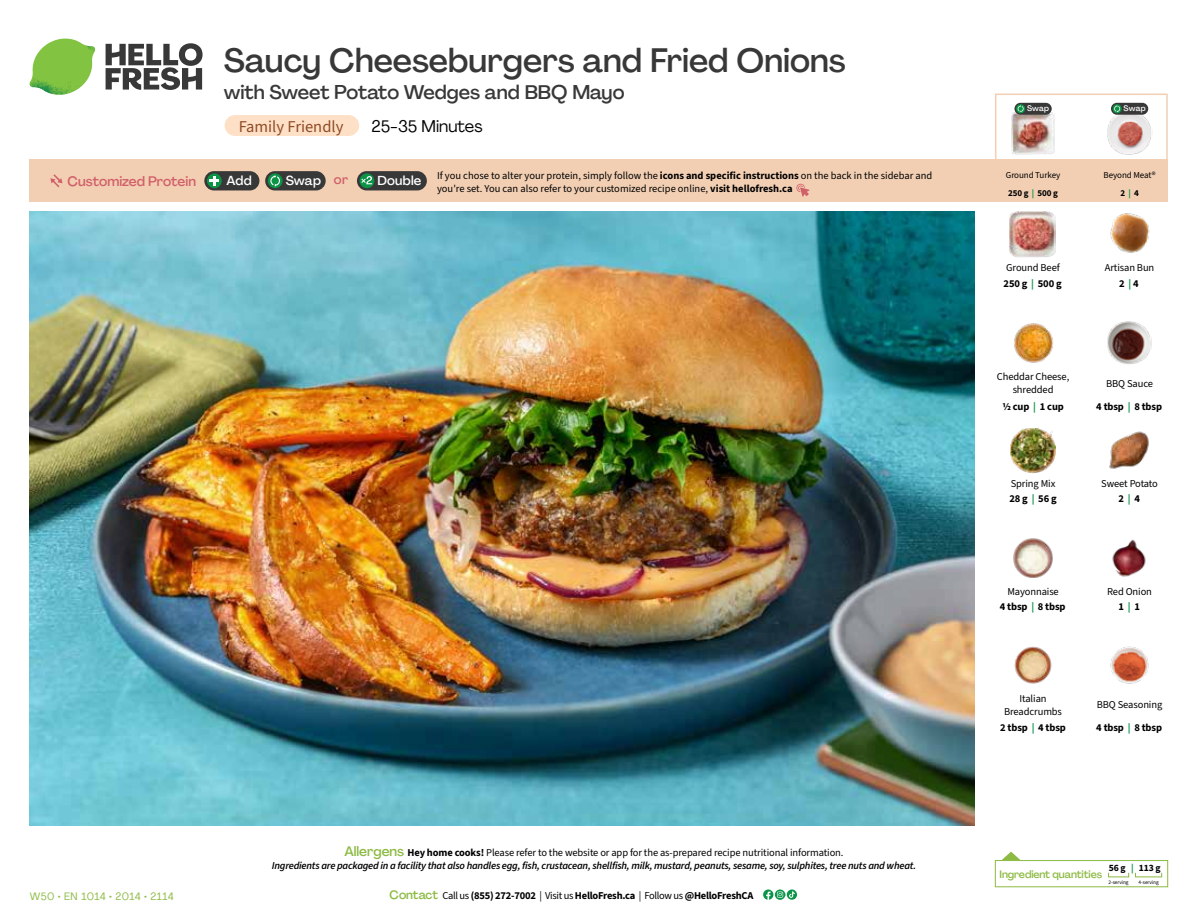
<style>
.page{position:relative;width:1188px;height:918px;background:#fff}
.page>*{position:absolute;margin:0;border:0;box-sizing:border-box;transform-origin:0 0}
.t1{font:500 33px "Agrandir";color:#383839}
.t2{font:500 19.5px "Agrandir";color:#383839}
.t3{font:16.5px "Source Sans 3";color:#8e4b25}
.t4{font:16.5px "Agrandir";color:#000}
.t5{font:500 13.5px "Agrandir";color:#d15f6a}
.t6{font:500 12.9px "Agrandir";letter-spacing:.015em;color:#fff}
.t7{font:10.5px/13.5px "Source Sans 3";letter-spacing:-.01em;color:#000;text-align:center}
.t8{font:italic 600 10.5px/13.5px "Source Sans 3";letter-spacing:-.02em;color:#000;text-align:center}
.t9{font:10.5px/22.5px "Source Sans 3";letter-spacing:-.02em;color:#000;text-align:center}
.t10{font:10.5px "Agrandir";letter-spacing:.045em;color:#8cba42}
.t11{font:500 10.5px "Agrandir";letter-spacing:-.01em;color:#8cba42}
.t12{font:9.6px "Source Sans 3";color:#000}
.t13{font:9px/17.5px "Source Sans 3";letter-spacing:-.01em;color:#000;text-align:center}
.t14{font:500 7.95px "Agrandir";letter-spacing:.01em;color:#fff}
.t15{font:5.25px "Source Sans 3";letter-spacing:-.01em;color:#000}
.s1{color:#d15f6a}
.s2{font-style:inherit}
.s3{font-family:"Agrandir";font-weight:500;font-style:normal;font-size:13.5px;color:#8cba42}
.s4{font-weight:400;font-style:normal}
.s5{font-family:"Agrandir";font-weight:500;font-size:12px;color:#8cba42}
.s6{color:#0b9446}
</style>
<div class="page">
<svg style="left:106px;top:43px;width:97px;height:47px"></svg>
<svg style="left:34px;top:39px;width:59px;height:38px"></svg>
<img style="left:65px;top:39px;width:30px;height:25px">
<img style="left:33px;top:60px;width:56px;height:10px">
<img style="left:29px;top:64px;width:58px;height:31px">
<img style="left:64px;top:70px;width:25px;height:24px">
<img style="left:30px;top:211px;width:945px;height:615px">
<img style="left:1014px;top:323px;width:40px;height:40px">
<img style="left:1107px;top:321px;width:44px;height:43px">
<img style="left:1011px;top:428px;width:45px;height:46px">
<img style="left:1109px;top:431px;width:40px;height:38px">
<img style="left:1013px;top:538px;width:40px;height:40px">
<img style="left:1112px;top:539px;width:34px;height:38px">
<img style="left:1014px;top:646px;width:38px;height:38px">
<img style="left:1110px;top:213px;width:40px;height:40px">
<img style="left:1010px;top:212px;width:45px;height:45px">
<img style="left:1110px;top:646px;width:39px;height:38px">
<div style="left:30px;top:160px;width:1138px;height:42px;background:#f2cfb3"></div>
<svg style="left:50px;top:174px;width:12px;height:13px"></svg>
<div style="left:265px;top:171px;width:61px;height:19px;background:#383839;border-radius:10px"></div>
<svg style="left:268px;top:173px;width:15px;height:15px"></svg>
<svg style="left:270px;top:175px;width:10px;height:12px"></svg>
<div style="left:204px;top:171px;width:55px;height:19px;background:#383839;border-radius:10px"></div>
<div style="left:207px;top:173px;width:15px;height:15px;background:#0b9446;border-radius:50%"></div>
<svg style="left:209px;top:176px;width:10px;height:10px"></svg>
<svg style="left:796px;top:183px;width:13px;height:14px"></svg>
<div style="left:357px;top:171px;width:70px;height:19px;background:#383839;border-radius:10px"></div>
<svg style="left:360px;top:173px;width:14px;height:15px"></svg>
<svg style="left:360px;top:176px;width:12px;height:8px"></svg>
<div style="left:787px;top:889px;width:10px;height:11px;background:#099447;border-radius:50%"></div>
<svg style="left:763px;top:889px;width:32px;height:11px"></svg>
<div style="left:225px;top:115px;width:134px;height:21px;background:#fee0c6;border-radius:10px"></div>
<svg style="left:1002px;top:852px;width:19px;height:8px"></svg>
<div style="left:995px;top:860px;width:173px;height:27px;border:1px solid #8cba42"></div>
<div style="left:995px;top:94px;width:173px;height:69px;border:2px solid #f2cfb3"></div>
<img style="left:1107px;top:111px;width:45px;height:44px">
<img style="left:1011px;top:112px;width:44px;height:43px">
<div style="left:1111px;top:103px;width:37px;height:12px;background:#383839;border-radius:6px"></div>
<svg style="left:1113px;top:104px;width:9px;height:9px"></svg>
<svg style="left:1114px;top:105px;width:6px;height:7px"></svg>
<div style="left:1014px;top:103px;width:38px;height:12px;background:#383839;border-radius:6px"></div>
<svg style="left:1016px;top:104px;width:9px;height:9px"></svg>
<svg style="left:1018px;top:105px;width:6px;height:7px"></svg>
<h1 class="t1" style="left:224px;top:40px;width:624px">Saucy Cheeseburgers and Fried Onions</h1>
<h2 class="t2" style="left:224px;top:80px;width:402px">with Sweet Potato Wedges and BBQ Mayo</h2>
<h3 class="t4" style="left:372px;top:116px;width:113px">25-35 Minutes</h3>
<h3 class="t3" style="left:239px;top:116px;width:106px">Family Friendly</h3>
<p class="t5" style="left:68px;top:173px;width:130px">Customized Protein</p>
<p class="t6" style="left:227px;top:172px;width:27px">Add</p>
<p class="t6" style="left:286px;top:172px;width:64px">Swap <span class="s1">or</span></p>
<p class="t6" style="left:377px;top:172px;width:45px">Double</p>
<p class="t7" style="left:437px;top:168px;width:497px;text-align:left">If you chose to alter your protein, simply follow the <span class="s2">icons and specific instructions</span> on the back in the sidebar and you're set. You can also refer to your customized recipe online, <span class="s2">visit hellofresh.ca</span></p>
<p class="t10" style="left:30px;top:890px;width:146px">W50 • EN 1014 • 2014 • 2114</p>
<p class="t8" style="left:272px;top:846px;width:646px"><span class="s3">Allergens</span> <span class="s4">Hey home cooks!</span> <span class="s4">Please refer to the website or app for the as-prepared recipe nutritional information.<br></span>Ingredients are packaged in a facility that also handles egg, fish, crustacean, shellfish, milk, mustard, peanuts, sesame, soy, sulphites, tree nuts and wheat.</p>
<p class="t9" style="left:390px;top:884px;width:365px"><span class="s5">Contact</span> <span class="s2">Call us</span> (855) 272-7002 <span class="s2">| Visit us</span> HelloFresh.ca <span class="s2">| Follow us</span> @HelloFreshCA</p>
<p class="t14" style="left:1027px;top:104px;width:24px">Swap</p>
<p class="t14" style="left:1124px;top:104px;width:24px">Swap</p>
<p class="t13" style="left:1006px;top:167px;width:56px;text-align:left">Ground Turkey<br><span class="s2">250 g</span> <span class="s6">|</span> <span class="s2">500 g</span></p>
<p class="t7" style="left:1004px;top:259px;width:60px;line-height:16.5px;text-align:left">Ground Beef<br><span class="s2">250 g</span> <span class="s6">|</span> <span class="s2">500 g</span></p>
<p class="t13" style="left:1104px;top:167px;width:53px">Beyond Meat®<br><span class="s2">2</span> <span class="s6">|</span> <span class="s2">4</span></p>
<p class="t7" style="left:1105px;top:259px;width:51px;line-height:16.6px">Artisan Bun<br><span class="s2">2</span> <span class="s6">|</span> <span class="s2">4</span></p>
<p class="t7" style="left:997px;top:370px;width:74px">Cheddar Cheese, shredded</p>
<p class="t9" style="left:1002px;top:395px;width:63px">1/2 cup <span class="s6">|</span> 1 cup</p>
<p class="t9" style="left:1096px;top:373px;width:67px"><span class="s2">BBQ Sauce<br></span>4 tbsp <span class="s6">|</span> 8 tbsp</p>
<p class="t7" style="left:1010px;top:476px;width:49px;line-height:15px;text-align:left">Spring Mix<br><span class="s2">28 g</span> <span class="s6">|</span> <span class="s2">56 g</span></p>
<p class="t7" style="left:1101px;top:476px;width:58px;line-height:15.1px">Sweet Potato<br><span class="s2">2</span> <span class="s6">|</span> <span class="s2">4</span></p>
<p class="t7" style="left:1000px;top:584px;width:67px;line-height:15px">Mayonnaise<br><span class="s2">4 tbsp</span> <span class="s6">|</span> <span class="s2">8 tbsp</span></p>
<p class="t7" style="left:1107px;top:583px;width:46px;line-height:15.1px">Red Onion<br><span class="s2">1</span> <span class="s6">|</span> <span class="s2">1</span></p>
<p class="t7" style="left:1004px;top:692px;width:59px">Italian<br>Breadcrumbs</p>
<p class="t9" style="left:1000px;top:716px;width:67px">2 tbsp <span class="s6">|</span> 4 tbsp</p>
<p class="t7" style="left:1096px;top:694px;width:68px;line-height:22.5px;text-align:left">BBQ Seasoning<br><span class="s2">4 tbsp</span> <span class="s6">|</span> <span class="s2">8 tbsp</span></p>
<p class="t12" style="left:1109px;top:862px;width:53px">56 g <span class="s6">|</span> 113 g</p>
<p class="t15" style="left:1109px;top:879px;width:22px">2-serving</p>
<p class="t15" style="left:1139px;top:879px;width:22px">4-serving</p>
<p class="t11" style="left:1000px;top:867px;width:104px">Ingredient quantities</p>
</div>
